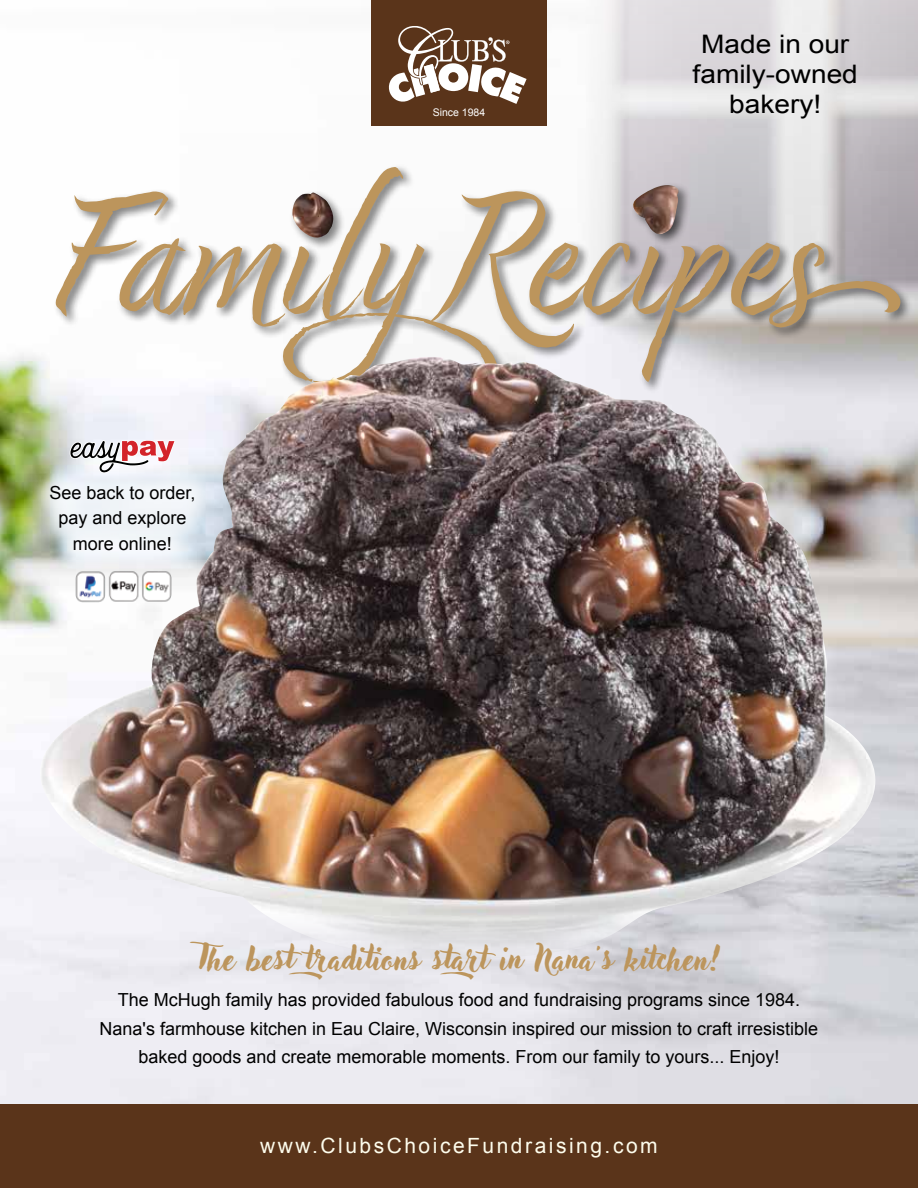
<style>
.page{position:relative;width:918px;height:1188px;background:#fff}
.page>*{position:absolute;margin:0;border:0;box-sizing:border-box;transform-origin:0 0}
.t1{font:202.5px "Dream Big";color:#bc955c}
.t2{font:33px "Adlery Pro Swash";color:#bc955c}
.t3{font:25.5px/30px "Arial";color:#000;text-align:center;scale:1.1 1}
.t4{font:21px "Arial";letter-spacing:.12em;color:#fefded}
.t5{font:18px/25.5px "Arial";color:#000;text-align:center}
.t6{font:10.5px "Arial";color:#fff}
</style>
<div class="page">
<img style="left:0;top:0;width:918px;height:1104px">
<div style="left:53px;top:164px;width:860px;height:239px;background:#000;opacity:.47"></div>
<img style="left:21px;top:357px;width:871px;height:602px">
<div style="left:25px;top:460px;width:194px;height:115px;background:#fff;opacity:.75"></div>
<svg style="left:70px;top:440px;width:105px;height:33px"></svg>
<div style="left:371px;top:0;width:176px;height:126px;background:#5a341a"></div>
<svg style="left:388px;top:26px;width:139px;height:78px"></svg>
<div style="left:0;top:1104px;width:918px;height:84px;background:#5a341a"></div>
<img style="left:73px;top:569px;width:99px;height:35px">
<div style="left:630px;top:182px;width:61px;height:65px;background:#000;opacity:.47"></div>
<img style="left:632px;top:185px;width:47px;height:50px">
<div style="left:289px;top:190px;width:57px;height:60px;background:#000;opacity:.47"></div>
<img style="left:292px;top:193px;width:42px;height:45px">
<p class="t6" style="left:433px;top:105px;width:54px">Since 1984</p>
<h3 class="t3" style="left:693px;top:30px;width:152px">Made in our family-owned bakery!</h3>
<h1 class="t1" style="left:57px;top:129px;width:845px">FamilyRecipes</h1>
<p class="t5" style="left:49px;top:480px;width:148px">See back to order, pay and explore more online!</p>
<h2 class="t2" style="left:197px;top:938px;width:525px">The best traditions start in Nana's kitchen!</h2>
<p class="t5" style="left:100px;top:986px;width:720px;line-height:28.5px">The McHugh family has provided fabulous food and fundraising programs since 1984.<br>Nana's farmhouse kitchen in Eau Claire, Wisconsin inspired our mission to craft irresistible baked goods and create memorable moments. From our family to yours... Enjoy!</p>
<p class="t4" style="left:260px;top:1132px;width:399px">www.ClubsChoiceFundraising.com</p>
</div>
